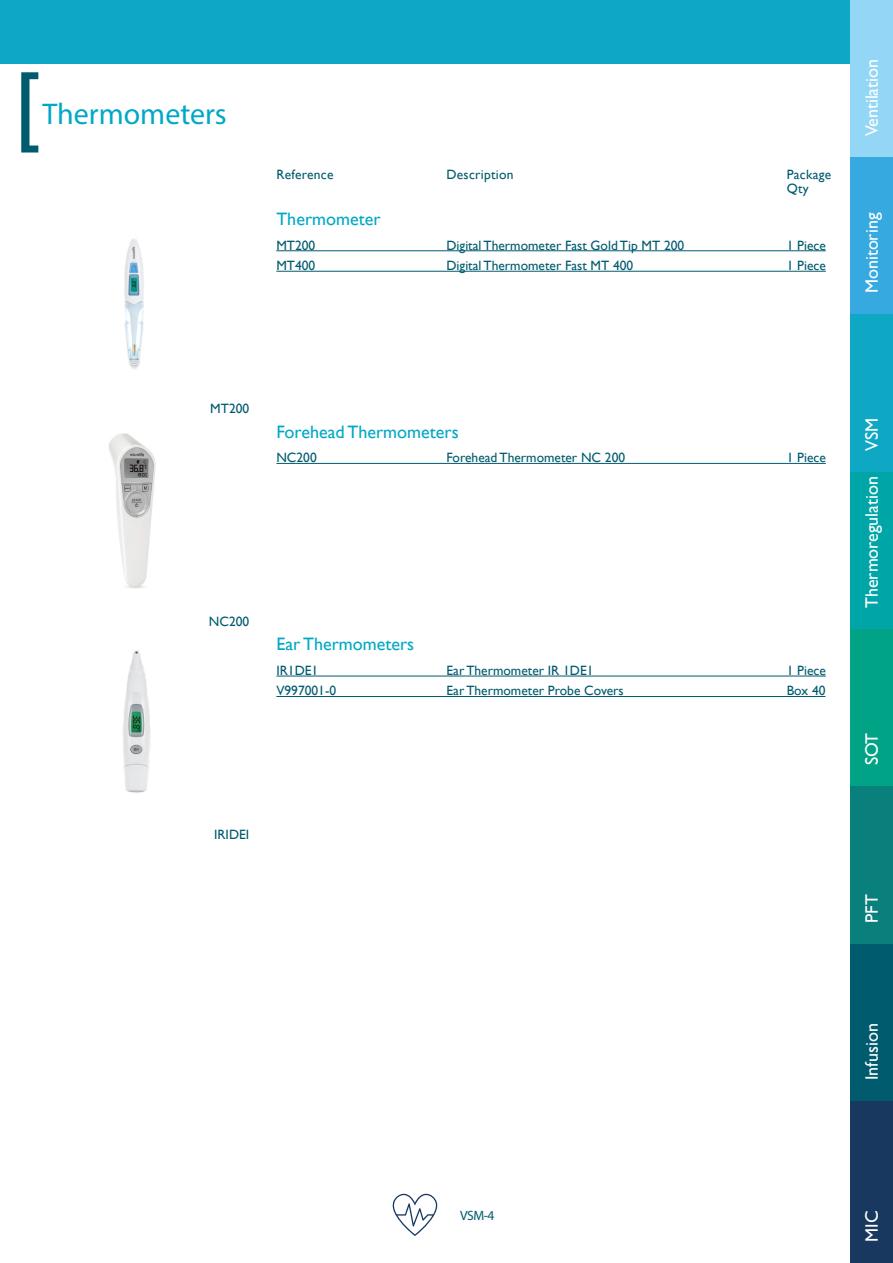
<style>
.page{position:relative;width:893px;height:1263px;background:#fff}
.page>*{position:absolute;margin:0;border:0;box-sizing:border-box;transform-origin:0 0}
.Item_Heading_1{font:30px "Myriad Pro";color:#00a8c5}
.t1{font:18px "Gill Sans";color:#fff}
.Item_Heading_2{font:18px "Gill Sans";color:#00a8c5}
.Item_General{font:13.5px "Gill Sans";color:#005b6e}
.Item_General-2{font:13.5px "Gill Sans";letter-spacing:.02em;color:#005b6e}
.t2{font:13.5px "Myriad Pro";color:#005b6e}
</style>
<div class="page">
<div style="left:0;top:0;width:893px;height:64px;background:#0ea7c4"></div>
<svg style="left:392px;top:1194px;width:46px;height:42px"></svg>
<div style="left:850px;top:0;width:43px;height:157px;background:#94d6f5"></div>
<div style="left:850px;top:157px;width:43px;height:158px;background:#36a9e1"></div>
<div style="left:850px;top:315px;width:43px;height:157px;background:#0ea7c4"></div>
<div style="left:850px;top:472px;width:43px;height:157px;background:#00a6a7"></div>
<div style="left:850px;top:629px;width:43px;height:158px;background:#00a385"></div>
<div style="left:850px;top:787px;width:43px;height:157px;background:#0a807d"></div>
<div style="left:850px;top:944px;width:43px;height:157px;background:#005b6e"></div>
<div style="left:850px;top:1101px;width:43px;height:162px;background:#18385f"></div>
<svg style="left:21px;top:72px;width:17px;height:81px"></svg>
<hr style="left:276px;top:250px;width:550px;height:1px;background:#005b6e">
<hr style="left:276px;top:271px;width:550px;height:1px;background:#005b6e">
<img style="left:124px;top:239px;width:20px;height:130px">
<hr style="left:276px;top:463px;width:550px;height:1px;background:#005b6e">
<img style="left:109px;top:433px;width:47px;height:155px">
<hr style="left:276px;top:676px;width:550px;height:1px;background:#005b6e">
<hr style="left:276px;top:696px;width:549px;height:1px;background:#005b6e">
<img style="left:122px;top:650px;width:29px;height:143px">
<p class="Item_Heading_1" style="left:43px;top:95px;width:186px">Thermometers</p>
<p class="Item_General-2" style="left:276px;top:167px;width:59px">Reference</p>
<p class="Item_General-2" style="left:446px;top:167px;width:69px">Description</p>
<p class="Item_General-2" style="left:787px;top:167px;width:46px">Package</p>
<p class="Item_General" style="left:787px;top:181px;width:24px">Qty</p>
<p class="Item_Heading_2" style="left:276px;top:209px;width:106px">Thermometer</p>
<p class="Item_General" style="left:276px;top:237px;width:40px">MT200</p>
<p class="Item_General" style="left:446px;top:237px;width:239px">Digital Thermometer Fast Gold Tip MT 200</p>
<p class="Item_General" style="left:787px;top:237px;width:41px">1 Piece</p>
<p class="Item_General" style="left:276px;top:258px;width:40px">MT400</p>
<p class="Item_General" style="left:446px;top:258px;width:188px">Digital Thermometer Fast MT 400</p>
<p class="Item_General" style="left:787px;top:258px;width:41px">1 Piece</p>
<h2 class="t1" style="left:861px;top:136px;width:79px;rotate:-90deg">Ventilation</h2>
<h2 class="t1" style="left:861px;top:293px;width:82px;rotate:-90deg">Monitoring</h2>
<p class="Item_General" style="left:210px;top:401px;width:40px">MT200</p>
<p class="Item_Heading_2" style="left:276px;top:421px;width:184px">Forehead Thermometers</p>
<p class="Item_General" style="left:276px;top:450px;width:42px">NC200</p>
<p class="Item_General" style="left:446px;top:450px;width:180px">Forehead Thermometer NC 200</p>
<p class="Item_General" style="left:787px;top:450px;width:41px">1 Piece</p>
<p class="Item_General" style="left:209px;top:613px;width:42px">NC200</p>
<p class="Item_Heading_2" style="left:276px;top:634px;width:139px">Ear Thermometers</p>
<p class="Item_General" style="left:276px;top:663px;width:43px">IR1DE1</p>
<p class="Item_General" style="left:446px;top:663px;width:149px">Ear Thermometer IR 1DE1</p>
<p class="Item_General" style="left:787px;top:663px;width:41px">1 Piece</p>
<p class="Item_General" style="left:276px;top:683px;width:61px">V997001-0</p>
<p class="Item_General" style="left:446px;top:683px;width:179px">Ear Thermometer Probe Covers</p>
<p class="Item_General" style="left:787px;top:683px;width:40px">Box 40</p>
<p class="Item_General" style="left:214px;top:826px;width:37px">IRIDEI</p>
<h2 class="t1" style="left:861px;top:451px;width:35px;rotate:-90deg">VSM</h2>
<h2 class="t1" style="left:861px;top:608px;width:134px;rotate:-90deg">Thermoregulation</h2>
<h2 class="t1" style="left:861px;top:765px;width:34px;rotate:-90deg">SOT</h2>
<h2 class="t1" style="left:861px;top:923px;width:30px;rotate:-90deg">PFT</h2>
<h2 class="t1" style="left:861px;top:1080px;width:58px;rotate:-90deg">Infusion</h2>
<p class="t2" style="left:460px;top:1207px;width:36px">VSM-4</p>
<h2 class="t1" style="left:861px;top:1242px;width:33px;rotate:-90deg">MIC</h2>
</div>
